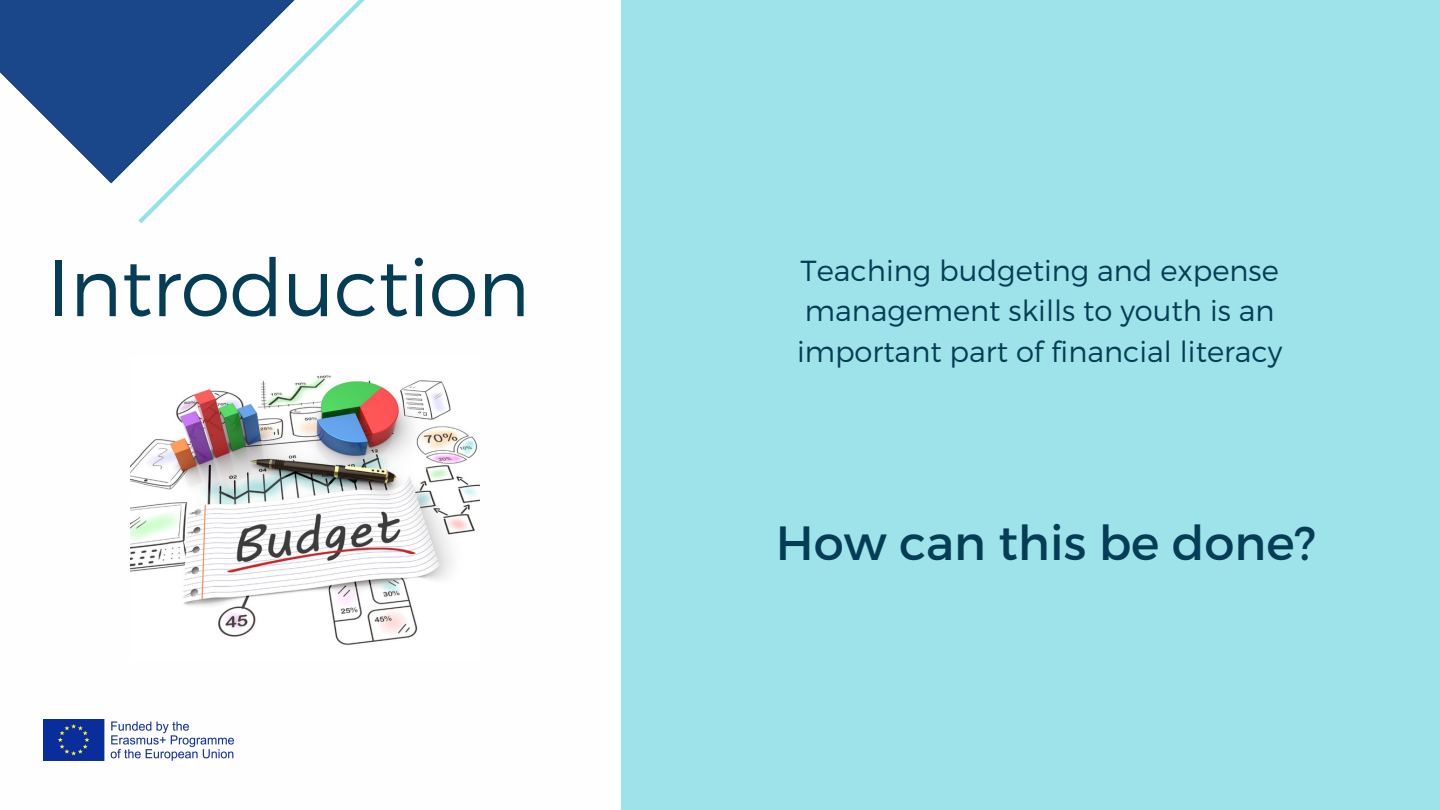
<style>
.page{position:relative;width:1440px;height:810px;background:#fff}
.page>*{position:absolute;margin:0;border:0;box-sizing:border-box;transform-origin:0 0}
.t1{font:300 80px "Montserrat";letter-spacing:-.01em;color:#053d57}
.t2{font:48px "Montserrat";color:#053d57}
.t3{font:300 29px/40.5px "Montserrat";color:#053d57}
</style>
<div class="page">
<svg style="left:0;top:0;width:138px;height:184px;fill:#1a4789"></svg>
<div style="left:621px;top:0;width:819px;height:810px;background:#9fe3ea"></div>
<img style="left:44px;top:720px;width:189px;height:41px">
<svg style="left:138px;top:0;width:227px;height:224px"></svg>
<img style="left:131px;top:375px;width:349px;height:271px">
<p class="t1" style="left:47px;top:236px;width:484px">Introduction</p>
<p class="t3" style="left:797px;top:249px;width:487px">Teaching budgeting and expense management skills to youth is an important part of financial literacy</p>
<p class="t2" style="left:776px;top:512px;width:542px">How can this be done?</p>
</div>
